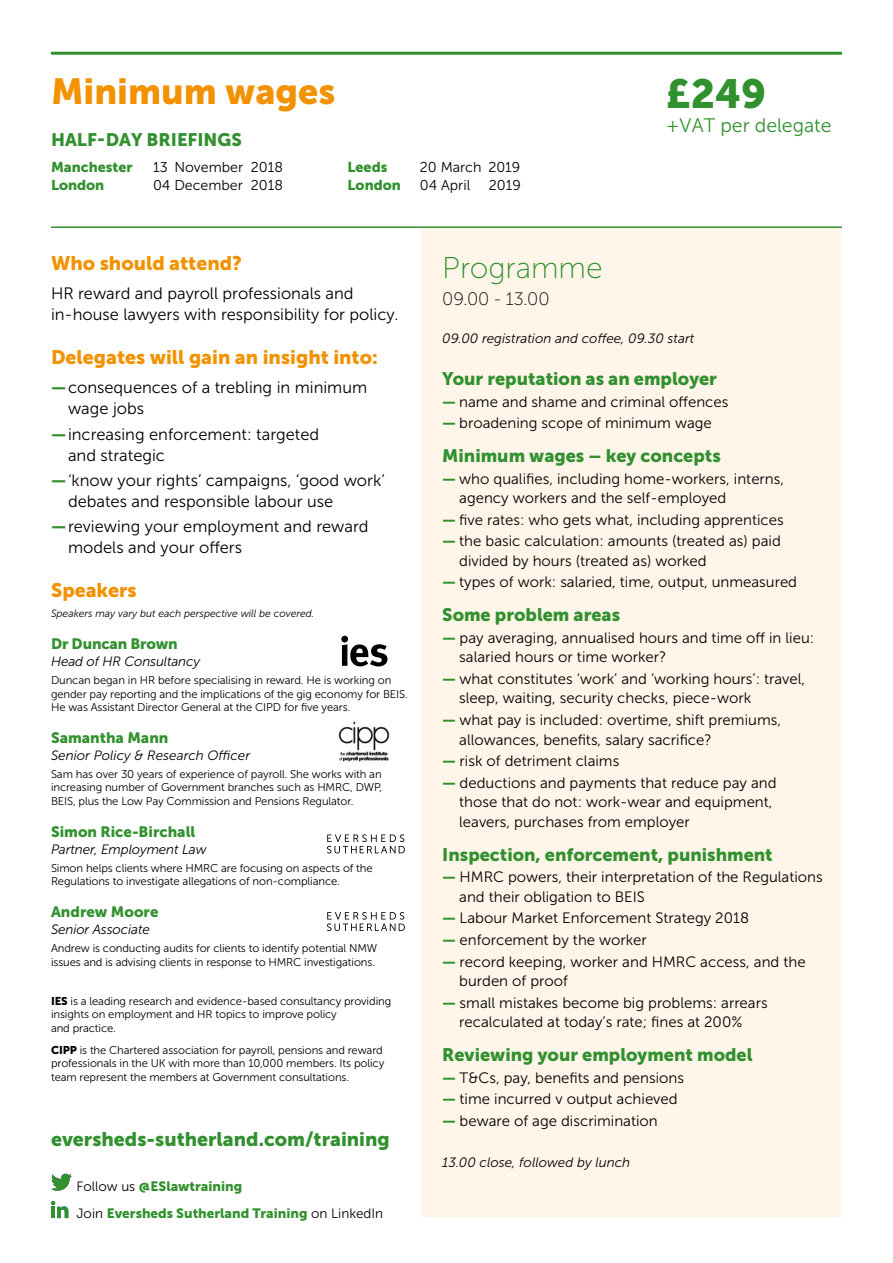
<style>
.page{position:relative;width:893px;height:1263px;background:#fff}
.page>*{position:absolute;margin:0;border:0;box-sizing:border-box;transform-origin:0 0}
.t1{font:40.5px "Museo Sans 900";color:#32912f}
.t2{font:36px "Museo Sans 900";color:#f39200}
.t3{font:30px "Museo Sans 100";color:#32912f}
.Body_Copy{font:19.5px "Museo Sans 900";color:#32912f}
.Body_copy_-_MS_300_9{font:19.5px "Museo Sans 900";color:#f39200}
.Sub_headings{font:19.5px "Museo Sans 900";color:#f39200}
.t4{font:19.5px "Museo Sans 300";color:#32912f}
.Speaker_name{font:19.5px "Museo Sans 900";color:#f39200}
.t5{font:18px "Museo Sans 900";color:#32912f}
.t6{font:18px "Museo Sans 100";color:#000}
.Body_copy_-_MS_300_9-2{font:16.5px/21px "Museo Sans 300";color:#000}
.t7{font:15px/19.5px "Museo Sans 300";color:#000}
.Speaker_name-2{font:15px "Museo Sans 900";color:#32912f}
.Speakers_text{font:15px "Museo Sans 900";letter-spacing:-.01em;color:#32912f}
.t8{font:14.25px "Museo Sans 300";color:#000}
.t9{font:14.25px "Museo Sans 900";color:#32912f}
.Speaker_name-3{font:italic 13.5px "Museo Sans 300";color:#000}
.Body_Copy-2{font:13.5px "Museo Sans 900";color:#32912f}
.Speakers_text-2{font:italic 13.5px "Museo Sans 300";letter-spacing:-.01em;color:#000}
.Speakers_text-3{font:11.25px/13.5px "Museo Sans 300";letter-spacing:-.01em;color:#000}
.Speaker_name-4{font:11.25px/13.5px "Museo Sans 300";letter-spacing:-.01em;color:#000;text-align:justify}
.Speakers_text-4{font:italic 10.5px "Museo Sans 300";color:#000}
.s1{font-family:"Museo Sans 900";color:#32912f}
.s2{font-family:"Museo Sans 900"}
.s3{font-family:"Museo Sans 300";color:#000}
</style>
<div class="page">
<div style="left:421px;top:227px;width:421px;height:989px;background:#fff5e9"></div>
<svg style="left:51px;top:1173px;width:21px;height:18px"></svg>
<svg style="left:51px;top:1201px;width:17px;height:17px"></svg>
<hr style="left:51px;top:226px;width:791px;height:2px;background:#32912f">
<hr style="left:51px;top:52px;width:791px;height:3px;background:#32912f">
<svg style="left:327px;top:834px;width:78px;height:19px"></svg>
<div style="left:341px;top:636px;width:7px;height:6px;background:#000;border-radius:50%"></div>
<svg style="left:342px;top:644px;width:45px;height:22px"></svg>
<img style="left:339px;top:721px;width:51px;height:41px">
<svg style="left:327px;top:912px;width:78px;height:19px"></svg>
<p class="t2" style="left:51px;top:70px;width:286px">Minimum wages</p>
<p class="t5" style="left:51px;top:129px;width:192px">HALF-DAY BRIEFINGS</p>
<p class="t9" style="left:51px;top:159px;width:83px">Manchester</p>
<p class="t8" style="left:153px;top:160px;width:131px">13 November 2018</p>
<p class="t9" style="left:51px;top:177px;width:55px">London</p>
<p class="t8" style="left:153px;top:178px;width:131px">04 December 2018</p>
<p class="t9" style="left:348px;top:159px;width:41px">Leeds</p>
<p class="t8" style="left:420px;top:160px;width:102px">20 March 2019</p>
<p class="t9" style="left:348px;top:177px;width:55px">London</p>
<p class="t8" style="left:420px;top:178px;width:52px">04 April</p>
<p class="t8" style="left:489px;top:178px;width:34px">2019</p>
<p class="t1" style="left:666px;top:71px;width:102px">£249</p>
<p class="t4" style="left:666px;top:114px;width:167px">+VAT per delegate</p>
<p class="Sub_headings" style="left:51px;top:252px;width:192px">Who should attend?</p>
<p class="Body_copy_-_MS_300_9-2" style="left:51px;top:283px;width:349px">HR reward and payroll professionals and in-house lawyers with responsibility for policy.</p>
<p class="Body_copy_-_MS_300_9" style="left:51px;top:346px;width:328px">Delegates will gain an insight into:</p>
<p class="Body_copy_-_MS_300_9-2" style="left:68px;top:377px;width:301px;text-indent:-17px"><span class="s1">—</span>consequences of a trebling in minimum wage jobs</p>
<p class="Body_copy_-_MS_300_9-2" style="left:68px;top:423px;width:253px;text-indent:-17px"><span class="s1">—</span>increasing enforcement: targeted and strategic</p>
<p class="Body_copy_-_MS_300_9-2" style="left:68px;top:470px;width:318px;text-indent:-17px"><span class="s1">—</span>‘know your rights’ campaigns, ‘good work’ debates and responsible labour use</p>
<p class="Body_copy_-_MS_300_9-2" style="left:68px;top:516px;width:302px;text-indent:-17px"><span class="s1">—</span>reviewing your employment and reward models and your offers</p>
<p class="Speaker_name" style="left:51px;top:579px;width:87px">Speakers</p>
<p class="Speakers_text-4" style="left:51px;top:608px;width:265px">Speakers may vary but each perspective will be covered.</p>
<p class="Speakers_text" style="left:51px;top:635px;width:128px">Dr Duncan Brown</p>
<p class="Speakers_text-2" style="left:51px;top:654px;width:151px">Head of HR Consultancy</p>
<p class="Speakers_text-3" style="left:51px;top:673px;width:358px">Duncan began in HR before specialising in reward. He is working on gender pay reporting and the implications of the gig economy for BEIS.<br>He was Assistant Director General at the CIPD for five years.</p>
<p class="Speaker_name-2" style="left:51px;top:729px;width:119px">Samantha Mann</p>
<p class="Speaker_name-3" style="left:51px;top:748px;width:201px">Senior Policy &amp; Research Officer</p>
<p class="Speaker_name-4" style="left:51px;top:767px;width:333px">Sam has over 30 years of experience of payroll. She works with an increasing number of Government branches such as HMRC, DWP, BEIS, plus the Low Pay Commission and Pensions Regulator.</p>
<p class="Speaker_name-2" style="left:51px;top:823px;width:146px">Simon Rice-Birchall</p>
<p class="Speakers_text-2" style="left:51px;top:842px;width:157px">Partner, Employment Law</p>
<p class="Speakers_text-3" style="left:51px;top:861px;width:323px">Simon helps clients where HMRC are focusing on aspects of the<br>Regulations to investigate allegations of non-compliance.</p>
<p class="Speaker_name-2" style="left:51px;top:903px;width:109px">Andrew Moore</p>
<p class="Speakers_text-2" style="left:51px;top:922px;width:100px">Senior Associate</p>
<p class="Speakers_text-3" style="left:51px;top:942px;width:328px">Andrew is conducting audits for clients to identify potential NMW issues and is advising clients in response to HMRC investigations.</p>
<p class="Speakers_text-3" style="left:51px;top:994px;width:342px"><span class="s2">IES</span> is a leading research and evidence-based consultancy providing insights on employment and HR topics to improve policy<br>and practice.</p>
<p class="Speakers_text-3" style="left:51px;top:1043px;width:335px"><span class="s2">CIPP</span> is the Chartered association for payroll, pensions and reward professionals in the UK with more than 10,000 members. Its policy team represent the members at Government consultations.</p>
<p class="Body_Copy" style="left:51px;top:1128px;width:340px">eversheds-sutherland.com/training</p>
<p class="Body_Copy-2" style="left:77px;top:1179px;width:167px"><span class="s3">Follow us</span> @ESlawtraining</p>
<p class="Body_Copy-2" style="left:77px;top:1206px;width:308px"><span class="s3">Join</span> Eversheds Sutherland Training <span class="s3">on LinkedIn</span></p>
<p class="t3" style="left:442px;top:251px;width:162px">Programme</p>
<p class="t6" style="left:442px;top:289px;width:109px">09.00 - 13.00</p>
<p class="Speaker_name-3" style="left:442px;top:331px;width:254px">09.00 registration and coffee, 09.30 start</p>
<p class="t5" style="left:442px;top:368px;width:276px">Your reputation as an employer</p>
<p class="t7" style="left:442px;top:392px;width:288px"><span class="s1">—</span> name and shame and criminal offences</p>
<p class="t7" style="left:442px;top:413px;width:271px"><span class="s1">—</span> broadening scope of minimum wage</p>
<p class="t5" style="left:442px;top:445px;width:280px">Minimum wages – key concepts</p>
<p class="t7" style="left:459px;top:469px;width:326px;text-indent:-17px"><span class="s1">—</span> who qualifies, including home-workers, interns, agency workers and the self-employed</p>
<p class="t7" style="left:442px;top:510px;width:343px"><span class="s1">—</span> five rates: who gets what, including apprentices</p>
<p class="t7" style="left:459px;top:531px;width:323px;text-indent:-17px"><span class="s1">—</span> the basic calculation: amounts (treated as) paid divided by hours (treated as) worked</p>
<p class="t7" style="left:442px;top:573px;width:356px"><span class="s1">—</span> types of work: salaried, time, output, unmeasured</p>
<p class="t5" style="left:442px;top:605px;width:179px">Some problem areas</p>
<p class="t7" style="left:459px;top:628px;width:356px;text-indent:-17px"><span class="s1">—</span> pay averaging, annualised hours and time off in lieu: salaried hours or time worker?</p>
<p class="t7" style="left:459px;top:669px;width:347px;text-indent:-17px"><span class="s1">—</span> what constitutes ‘work’ and ‘working hours’: travel, sleep, waiting, security checks, piece-work</p>
<p class="t7" style="left:459px;top:710px;width:323px;text-indent:-17px"><span class="s1">—</span> what pay is included: overtime, shift premiums, allowances, benefits, salary sacrifice?</p>
<p class="t7" style="left:442px;top:751px;width:179px"><span class="s1">—</span> risk of detriment claims</p>
<p class="t7" style="left:459px;top:773px;width:319px;text-indent:-17px"><span class="s1">—</span> deductions and payments that reduce pay and those that do not: work-wear and equipment, leavers, purchases from employer</p>
<p class="t5" style="left:442px;top:844px;width:332px">Inspection, enforcement, punishment</p>
<p class="t7" style="left:459px;top:867px;width:365px;text-indent:-17px"><span class="s1">—</span> HMRC powers, their interpretation of the Regulations and their obligation to BEIS</p>
<p class="t7" style="left:442px;top:908px;width:308px"><span class="s1">—</span> Labour Market Enforcement Strategy 2018</p>
<p class="t7" style="left:442px;top:930px;width:206px"><span class="s1">—</span> enforcement by the worker</p>
<p class="t7" style="left:459px;top:952px;width:348px;text-indent:-17px"><span class="s1">—</span> record keeping, worker and HMRC access, and the burden of proof</p>
<p class="t7" style="left:442px;top:993px;width:327px;text-align:center"><span class="s1">—</span> small mistakes become big problems: arrears recalculated at today’s rate; fines at 200%</p>
<p class="t5" style="left:442px;top:1044px;width:312px">Reviewing your employment model</p>
<p class="t7" style="left:442px;top:1068px;width:243px"><span class="s1">—</span> T&amp;Cs, pay, benefits and pensions</p>
<p class="t7" style="left:442px;top:1089px;width:237px"><span class="s1">—</span> time incurred v output achieved</p>
<p class="t7" style="left:442px;top:1111px;width:217px"><span class="s1">—</span> beware of age discrimination</p>
<p class="Speaker_name-3" style="left:442px;top:1155px;width:189px">13.00 close, followed by lunch</p>
</div>
